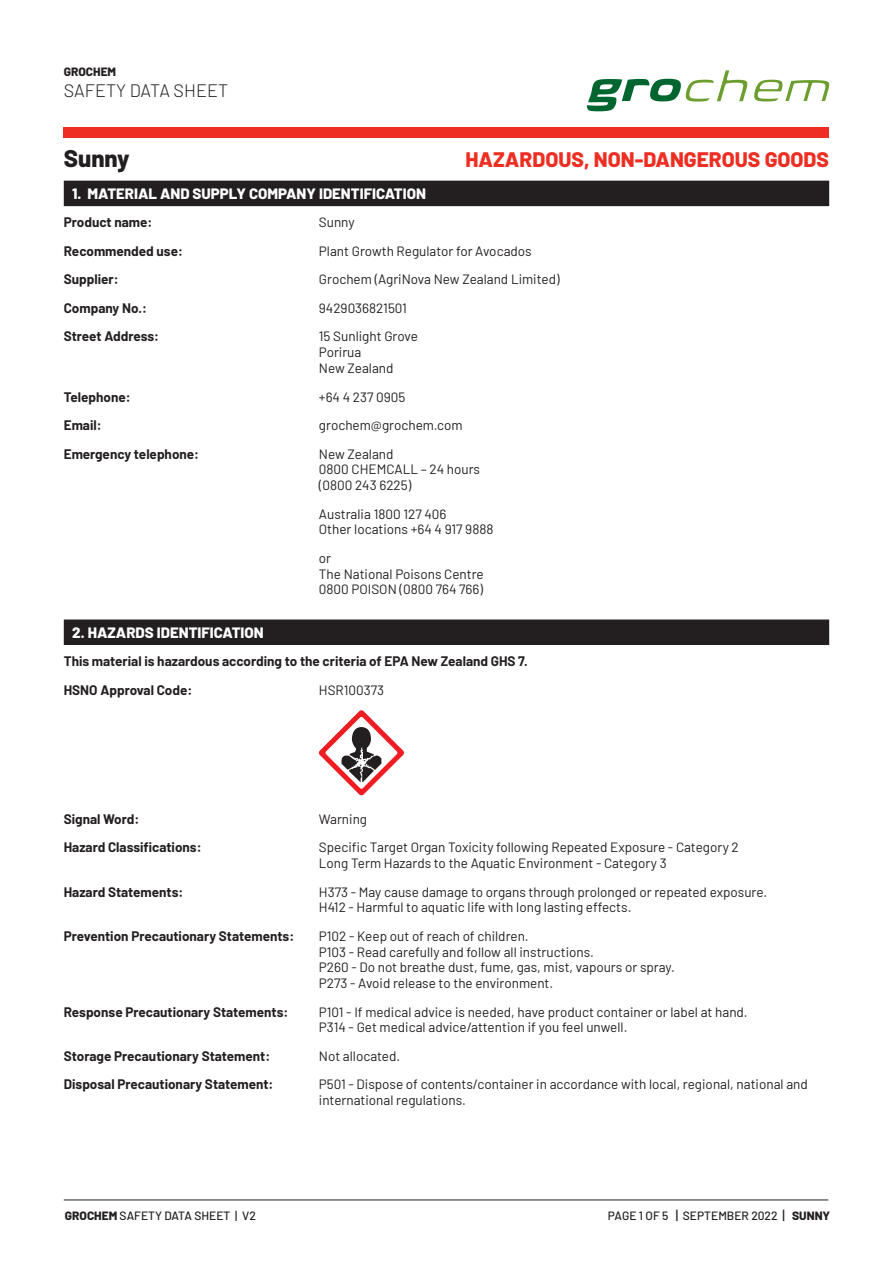
<style>
.page{position:relative;width:893px;height:1263px;background:#fff}
.page>*{position:absolute;margin:0;border:0;box-sizing:border-box;transform-origin:0 0}
.t1{font:800 24px "Barlow";color:#231f20}
.t2{font:800 21px "Barlow";color:#ee2e22}
.t3{font:300 18px "Barlow";color:#231f20}
.t4{font:800 15px "Barlow";color:#fff}
.t5{font:13.5px/15.8px "Barlow";color:#231f20}
.t6{font:700 13.5px/28.5px "Barlow";color:#231f20}
.t7{font:500 12px "Barlow";color:#231f20}
.t8{font:800 12px "Barlow";color:#231f20}
.s1{font-weight:800}
.s2{font-size:13.5px}
</style>
<div class="page">
<svg style="left:754px;top:80px;width:75px;height:22px"></svg>
<svg style="left:587px;top:70px;width:160px;height:41px"></svg>
<hr style="left:64px;top:1199px;width:764px;height:1px;background:#231f20">
<div style="left:64px;top:181px;width:765px;height:25px;background:#231f20"></div>
<div style="left:64px;top:619px;width:765px;height:26px;background:#231f20"></div>
<svg style="left:319px;top:710px;width:85px;height:85px"></svg>
<div style="left:64px;top:128px;width:765px;height:10px;background:#ee2e22"></div>
<p class="t8" style="left:64px;top:63px;width:54px">GROCHEM</p>
<h3 class="t3" style="left:64px;top:78px;width:166px">SAFETY DATA SHEET</h3>
<h1 class="t1" style="left:64px;top:140px;width:67px">Sunny</h1>
<h2 class="t2" style="left:466px;top:144px;width:365px">HAZARDOUS, NON-DANGEROUS GOODS</h2>
<p class="t4" style="left:72px;top:182px;width:355px">1. MATERIAL AND SUPPLY COMPANY IDENTIFICATION</p>
<p class="t6" style="left:64px;top:207px;width:90px">Product name:</p>
<p class="t5" style="left:319px;top:214px;width:37px">Sunny</p>
<p class="t6" style="left:64px;top:236px;width:121px">Recommended use:</p>
<p class="t5" style="left:319px;top:242px;width:214px">Plant Growth Regulator for Avocados</p>
<p class="t6" style="left:64px;top:264px;width:56px">Supplier:</p>
<p class="t5" style="left:319px;top:271px;width:242px">Grochem (AgriNova New Zealand Limited)</p>
<p class="t6" style="left:64px;top:293px;width:85px">Company No.:</p>
<p class="t5" style="left:319px;top:299px;width:89px">9429036821501</p>
<p class="t6" style="left:64px;top:321px;width:97px">Street Address:</p>
<p class="t5" style="left:319px;top:328px;width:101px">15 Sunlight Grove<br>Porirua<br>New Zealand</p>
<p class="t6" style="left:64px;top:381px;width:68px">Telephone:</p>
<p class="t5" style="left:319px;top:388px;width:88px">+64 4 237 0905</p>
<p class="t6" style="left:64px;top:410px;width:39px">Email:</p>
<p class="t5" style="left:319px;top:416px;width:145px">grochem@grochem.com</p>
<p class="t6" style="left:64px;top:438px;width:137px">Emergency telephone:</p>
<p class="t5" style="left:319px;top:445px;width:163px">New Zealand<br>0800 CHEMCALL – 24 hours (0800 243 6225)</p>
<p class="t5" style="left:319px;top:505px;width:176px">Australia 1800 127 406<br>Other locations +64 4 917 9888</p>
<p class="t5" style="left:319px;top:549px;width:166px">or<br>The National Poisons Centre<br>0800 POISON (0800 764 766)</p>
<p class="t4" style="left:72px;top:621px;width:193px">2. HAZARDS IDENTIFICATION</p>
<p class="t6" style="left:64px;top:646px;width:465px">This material is hazardous according to the criteria of EPA New Zealand GHS 7.<br>HSNO Approval Code:</p>
<p class="t5" style="left:319px;top:681px;width:67px">HSR100373</p>
<p class="t6" style="left:64px;top:804px;width:77px">Signal Word:</p>
<p class="t5" style="left:319px;top:810px;width:50px">Warning</p>
<p class="t6" style="left:64px;top:832px;width:139px">Hazard Classifications:</p>
<p class="t5" style="left:319px;top:838px;width:421px">Specific Target Organ Toxicity following Repeated Exposure - Category 2<br>Long Term Hazards to the Aquatic Environment - Category 3</p>
<p class="t6" style="left:64px;top:876px;width:121px">Hazard Statements:</p>
<p class="t5" style="left:319px;top:883px;width:450px">H373 - May cause damage to organs through prolonged or repeated exposure.<br>H412 - Harmful to aquatic life with long lasting effects.</p>
<p class="t6" style="left:64px;top:921px;width:232px">Prevention Precautionary Statements:</p>
<p class="t5" style="left:319px;top:927px;width:358px">P102 - Keep out of reach of children.<br>P103 - Read carefully and follow all instructions.<br>P260 - Do not breathe dust, fume, gas, mist, vapours or spray.<br>P273 - Avoid release to the environment.</p>
<p class="t6" style="left:64px;top:996px;width:226px">Response Precautionary Statements:</p>
<p class="t5" style="left:319px;top:1003px;width:430px">P101 - If medical advice is needed, have product container or label at hand.<br>P314 - Get medical advice/attention if you feel unwell.</p>
<p class="t6" style="left:64px;top:1041px;width:208px">Storage Precautionary Statement:</p>
<p class="t5" style="left:319px;top:1047px;width:83px">Not allocated.</p>
<p class="t6" style="left:64px;top:1069px;width:211px">Disposal Precautionary Statement:</p>
<p class="t5" style="left:319px;top:1076px;width:490px">P501 - Dispose of contents/container in accordance with local, regional, national and international regulations.</p>
<p class="t7" style="left:65px;top:1207px;width:193px"><span class="s1">GROCHEM</span> SAFETY DATA SHEET | V2</p>
<p class="t7" style="left:608px;top:1207px;width:224px">PAGE 1 OF 5 <span class="s2">|</span> SEPTEMBER 2022 <span class="s2">|</span> <span class="s1">SUNNY</span></p>
</div>
